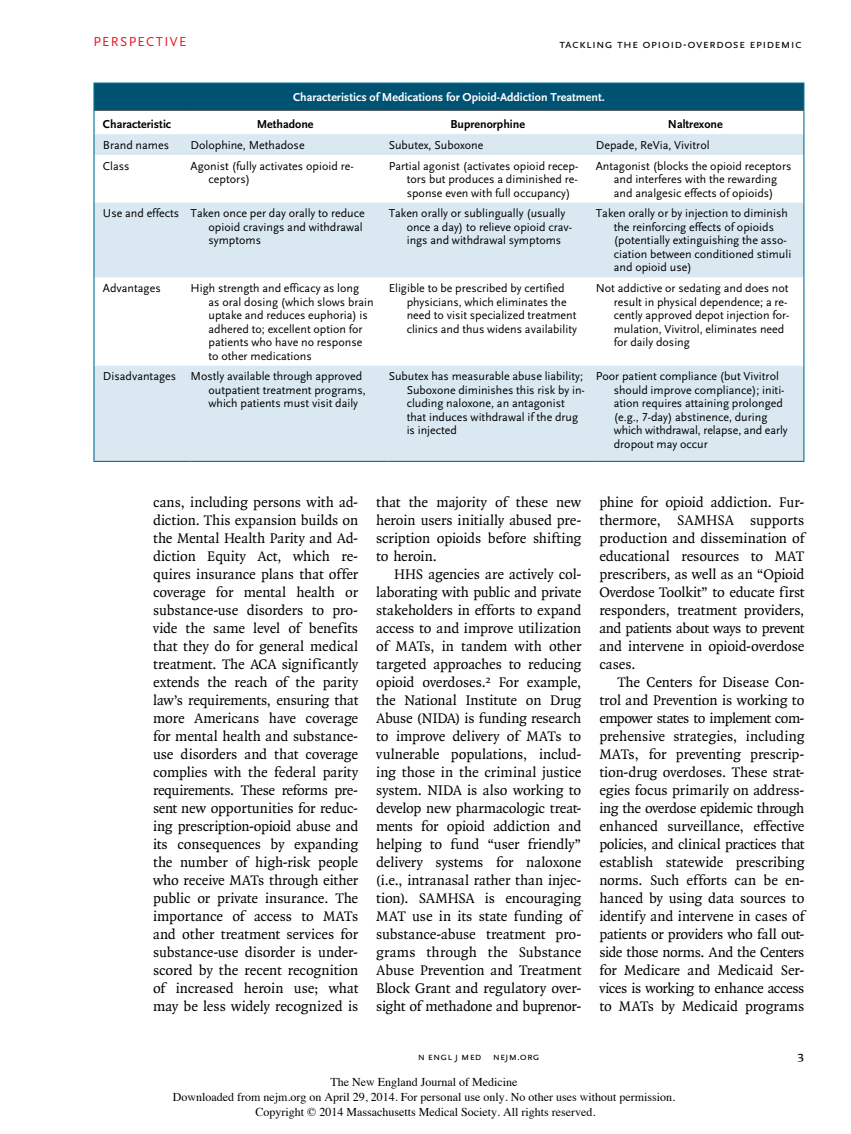
<style>
.page{position:relative;width:851px;height:1134px;background:#fff}
.page>*{position:absolute;margin:0;border:0;box-sizing:border-box;transform-origin:0 0}
.t1{font:15px/18px "OTNEJM Quadraat";letter-spacing:-.01em;color:#000;text-align:justify}
.t2{font:14.25px "OTNEJM Quadraat Cap";color:#000}
.t3{font:13.5px "OTNEJM Scala Sans LF Cap";letter-spacing:.1em;color:#e81620}
.t4{font:12.75px "OTNEJM Scala Sans LF Small Cap";letter-spacing:.025em;color:#000}
.t5{font:12px/13.5px "OTNEJM Scala Sans LF";color:#000}
.t6{font:12px/15px "Times";color:#000;text-align:center}
.t7{font:700 12px "OTNEJM Scala Sans LF";color:#fff}
.t8{font:700 12px "OTNEJM Scala Sans LF";color:#000}
.t9{font:10.8px "OTNEJM Scala Sans LF Cap";letter-spacing:.01em;color:#000}
</style>
<div class="page">
<div style="left:94px;top:83px;width:709px;height:27px;background:#005273"></div>
<svg style="left:94px;top:134px;width:709px;height:327px;fill:#dae9f1"></svg>
<hr style="left:93px;top:82px;width:97px;height:2px;background:#007495">
<hr style="left:190px;top:82px;width:198px;height:2px;background:#007495">
<hr style="left:388px;top:82px;width:208px;height:2px;background:#007495">
<hr style="left:596px;top:82px;width:208px;height:2px;background:#007495">
<svg style="left:93px;top:84px;width:1px;height:71px"></svg>
<svg style="left:803px;top:84px;width:1px;height:71px"></svg>
<hr style="left:93px;top:155px;width:1px;height:48px;background:#007495">
<hr style="left:803px;top:155px;width:1px;height:48px;background:#007495">
<hr style="left:93px;top:203px;width:1px;height:74px;background:#007495">
<hr style="left:803px;top:203px;width:1px;height:74px;background:#007495">
<hr style="left:93px;top:277px;width:1px;height:89px;background:#007495">
<hr style="left:803px;top:277px;width:1px;height:89px;background:#007495">
<hr style="left:93px;top:366px;width:1px;height:95px;background:#007495">
<hr style="left:803px;top:366px;width:1px;height:95px;background:#007495">
<hr style="left:93px;top:461px;width:97px;height:1px;background:#007495">
<hr style="left:190px;top:461px;width:198px;height:1px;background:#007495">
<hr style="left:388px;top:461px;width:208px;height:1px;background:#007495">
<hr style="left:596px;top:461px;width:208px;height:1px;background:#007495">
<hr style="left:94px;top:110px;width:96px;height:1px;background:#606265">
<hr style="left:190px;top:110px;width:198px;height:1px;background:#606265">
<hr style="left:388px;top:110px;width:208px;height:1px;background:#606265">
<hr style="left:596px;top:110px;width:207px;height:1px;background:#606265">
<p class="t3" style="left:93px;top:34px;width:94px">PERSPECTIVE</p>
<p class="t4" style="left:559px;top:37px;width:243px">Tackling the Opioid-Overdose Epidemic</p>
<p class="t7" style="left:293px;top:91px;width:313px">Characteristics of Medications for Opioid-Addiction Treatment.</p>
<p class="t8" style="left:103px;top:118px;width:70px">Characteristic</p>
<p class="t8" style="left:257px;top:118px;width:58px">Methadone</p>
<p class="t8" style="left:450px;top:118px;width:76px">Buprenorphine</p>
<p class="t8" style="left:668px;top:118px;width:56px">Naltrexone</p>
<p class="t5" style="left:103px;top:139px;width:68px">Brand names</p>
<p class="t5" style="left:190px;top:139px;width:115px">Dolophine, Methadose</p>
<p class="t5" style="left:388px;top:139px;width:96px">Subutex, Suboxone</p>
<p class="t5" style="left:595px;top:139px;width:115px">Depade, ReVia, Vivitrol</p>
<p class="t5" style="left:103px;top:159px;width:28px">Class</p>
<p class="t5" style="left:208px;top:159px;width:147px;text-indent:-18px">Agonist (fully activates opioid re&shy;ceptors)</p>
<p class="t5" style="left:406px;top:159px;width:173px;text-align:justify;text-indent:-18px">Partial agonist (activates opioid recep&shy;tors but produces a diminished re&shy;sponse even with full occupancy)</p>
<p class="t5" style="left:595px;top:159px;width:197px;text-align:center">Antagonist (blocks the opioid receptors and interferes with the rewarding<br>and analgesic effects of opioids)</p>
<p class="t5" style="left:208px;top:207px;width:158px;text-indent:-106px">Use and effects Taken once per day orally to reduce opioid cravings and withdrawal symptoms</p>
<p class="t5" style="left:406px;top:207px;width:167px;text-indent:-18px">Taken orally or sublingually (usually once a day) to relieve opioid crav&shy;ings and withdrawal symptoms</p>
<p class="t5" style="left:613px;top:207px;width:179px;text-indent:-18px">Taken orally or by injection to diminish the reinforcing effects of opioids (potentially extinguishing the asso&shy;ciation between conditioned stimuli and opioid use)</p>
<p class="t5" style="left:103px;top:282px;width:59px">Advantages</p>
<p class="t5" style="left:208px;top:282px;width:166px;text-indent:-18px">High strength and efficacy as long<br>as oral dosing (which slows brain uptake and reduces euphoria) is adhered to; excellent option for patients who have no response to other medications</p>
<p class="t5" style="left:406px;top:282px;width:172px;text-indent:-18px">Eligible to be prescribed by certified physicians, which eliminates the need to visit specialized treatment clinics and thus widens availability</p>
<p class="t5" style="left:613px;top:282px;width:177px;text-indent:-18px">Not addictive or sedating and does not result in physical dependence; a re&shy;cently approved depot injection for&shy;mulation, Vivitrol, eliminates need for daily dosing</p>
<p class="t5" style="left:208px;top:370px;width:159px;text-indent:-106px">Disadvantages Mostly available through approved outpatient treatment programs, which patients must visit daily</p>
<p class="t5" style="left:406px;top:370px;width:180px;text-indent:-18px">Subutex has measurable abuse liability;<br>Suboxone diminishes this risk by in&shy;cluding naloxone, an antagonist that induces withdrawal if the drug is injected</p>
<p class="t5" style="left:613px;top:370px;width:175px;text-indent:-18px">Poor patient compliance (but Vivitrol should improve compliance); initi&shy;ation requires attaining prolonged (e.g., 7-day) abstinence, during which withdrawal, relapse, and early dropout may occur</p>
<p class="t1" style="left:153px;top:493px;width:207px">cans, including persons with ad&shy;diction. This expansion builds on the Mental Health Parity and Ad&shy;diction Equity Act, which re&shy;quires insurance plans that offer coverage for mental health or substance-use disorders to pro&shy;vide the same level of benefits that they do for general medical treatment. The ACA significantly extends the reach of the parity law’s requirements, ensuring that more Americans have coverage for mental health and substance&shy;use disorders and that coverage complies with the federal parity requirements. These reforms pre&shy;sent new opportunities for reduc&shy;ing prescription-opioid abuse and its consequences by expanding the number of high-risk people who receive MATs through either public or private insurance. The importance of access to MATs and other treatment services for substance-use disorder is under&shy;scored by the recent recognition of increased heroin use; what may be less widely recognized is</p>
<p class="t1" style="left:376px;top:493px;width:207px">that the majority of these new heroin users initially abused pre&shy;scription opioids before shifting to heroin.</p>
<p class="t1" style="left:376px;top:565px;width:207px;text-indent:18px">HHS agencies are actively col&shy;laborating with public and private stakeholders in efforts to expand access to and improve utilization of MATs, in tandem with other targeted approaches to reducing opioid overdoses.<sup>2</sup> For example, the National Institute on Drug Abuse (NIDA) is funding research to improve delivery of MATs to vulnerable populations, includ&shy;ing those in the criminal justice system. NIDA is also working to develop new pharmacologic treat&shy;ments for opioid addiction and helping to fund “user friendly” delivery systems for naloxone (i.e., intranasal rather than injec&shy;tion). SAMHSA is encouraging MAT use in its state funding of substance-abuse treatment pro&shy;grams through the Substance Abuse Prevention and Treatment Block Grant and regulatory over&shy;sight of methadone and buprenor-</p>
<p class="t9" style="left:417px;top:1050px;width:123px">n engl j med nejm.org</p>
<p class="t1" style="left:599px;top:493px;width:207px">phine for opioid addiction. Fur&shy;thermore, SAMHSA supports production and dissemination of educational resources to MAT prescribers, as well as an “Opioid Overdose Toolkit” to educate first responders, treatment providers, and patients about ways to prevent and intervene in opioid-overdose cases.</p>
<p class="t1" style="left:599px;top:673px;width:207px;text-indent:18px">The Centers for Disease Con&shy;trol and Prevention is working to empower states to implement com&shy;prehensive strategies, including MATs, for preventing prescrip&shy;tion-drug overdoses. These strat&shy;egies focus primarily on address&shy;ing the overdose epidemic through enhanced surveillance, effective policies, and clinical practices that establish statewide prescribing norms. Such efforts can be en&shy;hanced by using data sources to identify and intervene in cases of patients or providers who fall out&shy;side those norms. And the Centers for Medicare and Medicaid Ser&shy;vices is working to enhance access to MATs by Medicaid programs</p>
<p class="t2" style="left:797px;top:1048px;width:9px">3</p>
<p class="t6" style="left:173px;top:1076px;width:503px">The New England Journal of Medicine<br>Downloaded from nejm.org on April 29, 2014. For personal use only. No other uses without permission.<br>Copyright © 2014 Massachusetts Medical Society. All rights reserved.</p>
</div>
